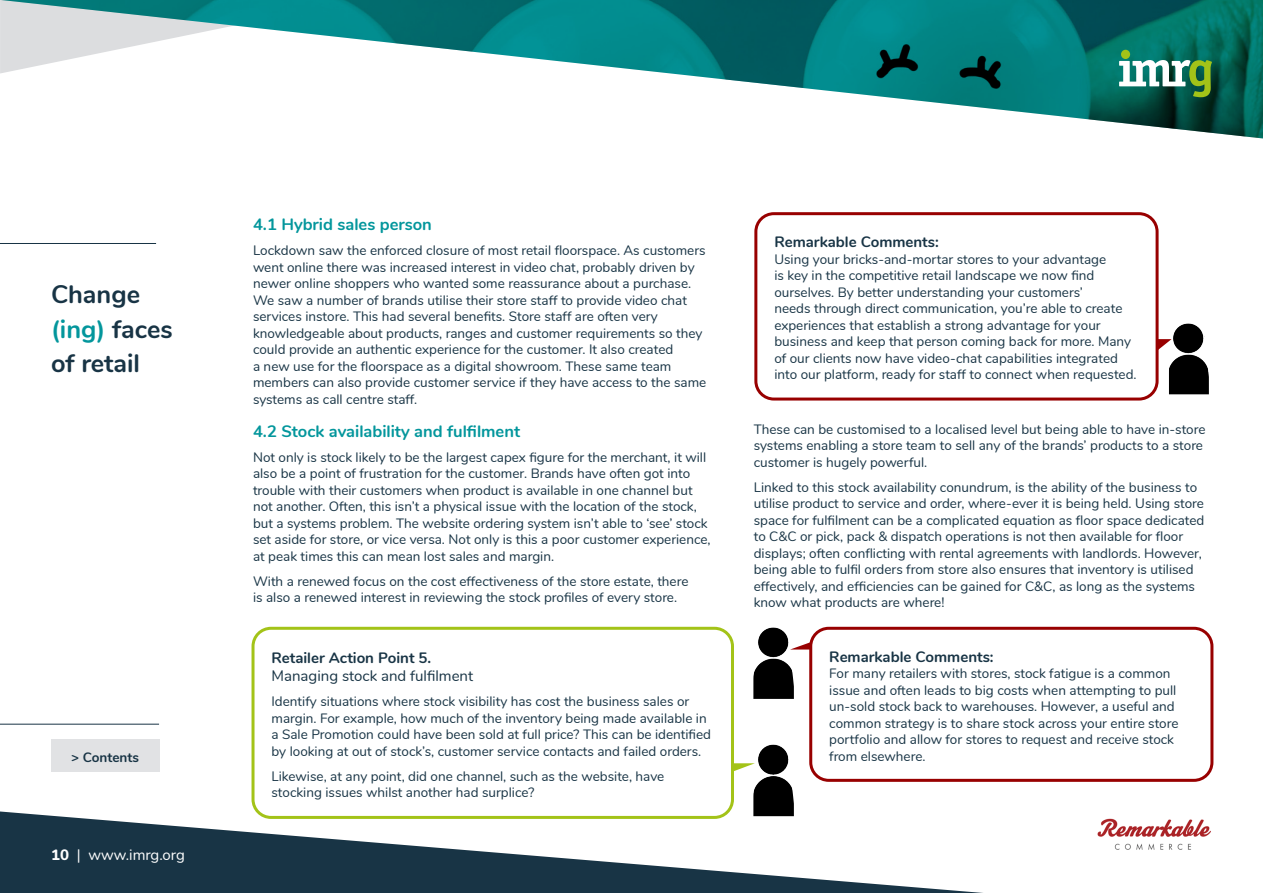
<style>
.page{position:relative;width:1263px;height:893px;background:#fff}
.page>*{position:absolute;margin:0;border:0;box-sizing:border-box;transform-origin:0 0}
.t1{font:700 25.2px/34.5px "Nunito";color:#183445}
.Paragraph{font:700 16.5px "Nunito";color:#03969c}
.Paragraph-2{font:15px/18px "Nunito";color:#183445}
.Paragraph-3{font:700 15px "Nunito";color:#183445}
.t2{font:15px "Nunito";color:#fff}
.Paragraph-4{font:13.5px/16.5px "Nunito";color:#183445}
.t3{font:700 13.5px "Nunito";color:#183445}
.s1{color:#03969c}
.s2{font-weight:800}
.s3{font-weight:700}
</style>
<div class="page">
<img style="left:1px;top:0;width:1262px;height:138px">
<div style="left:1121px;top:50px;width:9px;height:9px;background:#a3c318;border-radius:50%"></div>
<svg style="left:1119px;top:60px;width:93px;height:37px"></svg>
<img style="left:1097px;top:818px;width:114px;height:32px">
<svg style="left:0;top:811px;width:983px;height:82px;fill:#183445"></svg>
<hr style="left:0;top:243px;width:156px;height:1px;background:#183445">
<div style="left:51px;top:740px;width:108px;height:32px;background:#e1e2e4"></div>
<hr style="left:0;top:724px;width:159px;height:1px;background:#183445">
<svg style="left:1158px;top:339px;width:11px;height:46px"></svg>
<svg style="left:795px;top:631px;width:23px;height:18px"></svg>
<img style="left:1169px;top:323px;width:40px;height:71px">
<div style="left:754px;top:212px;width:404px;height:189px;border:3px solid #980000;border-radius:18px"></div>
<div style="left:811px;top:628px;width:401px;height:152px;background:#fff;border-radius:18px"></div>
<div style="left:809px;top:627px;width:404px;height:155px;border:3px solid #980000;border-radius:18px"></div>
<svg style="left:734px;top:763px;width:19px;height:8px"></svg>
<img style="left:753px;top:744px;width:42px;height:72px">
<img style="left:753px;top:627px;width:42px;height:72px">
<div style="left:253px;top:628px;width:479px;height:189px;background:#fff;border-radius:18px"></div>
<div style="left:251px;top:627px;width:483px;height:192px;border:3px solid #a3c318;border-radius:18px"></div>
<h1 class="t1" style="left:51px;top:276px;width:123px">Change <span class="s1">(ing)</span> faces of retail</h1>
<p class="t3" style="left:71px;top:747px;width:70px">&gt; Contents</p>
<p class="t2" style="left:51px;top:844px;width:135px"><span class="s2">10</span> | www.imrg.org</p>
<p class="Paragraph" style="left:253px;top:212px;width:180px">4.1 Hybrid sales person</p>
<p class="Paragraph-4" style="left:253px;top:242px;width:455px">Lockdown saw the enforced closure of most retail floorspace. As customers went online there was increased interest in video chat, probably driven by newer online shoppers who wanted some reassurance about a purchase.<br>We saw a number of brands utilise their store staff to provide video chat services instore. This had several benefits. Store staff are often very knowledgeable about products, ranges and customer requirements so they could provide an authentic experience for the customer. It also created<br>a new use for the floorspace as a digital showroom. These same team members can also provide customer service if they have access to the same systems as call centre staff.</p>
<p class="Paragraph" style="left:253px;top:419px;width:269px">4.2 Stock availability and fulfilment</p>
<p class="Paragraph-4" style="left:253px;top:448px;width:459px">Not only is stock likely to be the largest capex figure for the merchant, it will also be a point of frustration for the customer. Brands have often got into trouble with their customers when product is available in one channel but not another. Often, this isn’t a physical issue with the location of the stock, but a systems problem. The website ordering system isn’t able to ‘see’ stock set aside for store, or vice versa. Not only is this a poor customer experience, at peak times this can mean lost sales and margin.</p>
<p class="Paragraph-4" style="left:253px;top:572px;width:437px">With a renewed focus on the cost effectiveness of the store estate, there is also a renewed interest in reviewing the stock profiles of every store.</p>
<p class="Paragraph-2" style="left:272px;top:648px;width:203px"><span class="s3">Retailer Action Point 5.<br></span>Managing stock and fulfilment</p>
<p class="Paragraph-4" style="left:272px;top:693px;width:441px">Identify situations where stock visibility has cost the business sales or margin. For example, how much of the inventory being made available in a Sale Promotion could have been sold at full price? This can be identified by looking at out of stock’s, customer service contacts and failed orders.</p>
<p class="Paragraph-4" style="left:272px;top:767px;width:394px">Likewise, at any point, did one channel, such as the website, have stocking issues whilst another had surplice?</p>
<p class="Paragraph-3" style="left:774px;top:231px;width:166px">Remarkable Comments:</p>
<p class="Paragraph-4" style="left:774px;top:250px;width:364px">Using your bricks-and-mortar stores to your advantage<br>is key in the competitive retail landscape we now find ourselves. By better understanding your customers’<br>needs through direct communication, you’re able to create experiences that establish a strong advantage for your business and keep that person coming back for more. Many of our clients now have video-chat capabilities integrated into our platform, ready for staff to connect when requested.</p>
<p class="Paragraph-4" style="left:754px;top:420px;width:453px">These can be customised to a localised level but being able to have in-store systems enabling a store team to sell any of the brands’ products to a store customer is hugely powerful.</p>
<p class="Paragraph-4" style="left:754px;top:478px;width:452px">Linked to this stock availability conundrum, is the ability of the business to utilise product to service and order, where-ever it is being held. Using store space for fulfilment can be a complicated equation as floor space dedicated to C&amp;C or pick, pack &amp; dispatch operations is not then available for floor displays; often conflicting with rental agreements with landlords. However, being able to fulfil orders from store also ensures that inventory is utilised effectively, and efficiencies can be gained for C&amp;C, as long as the systems know what products are where!</p>
<p class="Paragraph-3" style="left:829px;top:646px;width:166px">Remarkable Comments:</p>
<p class="Paragraph-4" style="left:829px;top:665px;width:351px">For many retailers with stores, stock fatigue is a common issue and often leads to big costs when attempting to pull un-sold stock back to warehouses. However, a useful and common strategy is to share stock across your entire store portfolio and allow for stores to request and receive stock from elsewhere.</p>
</div>
